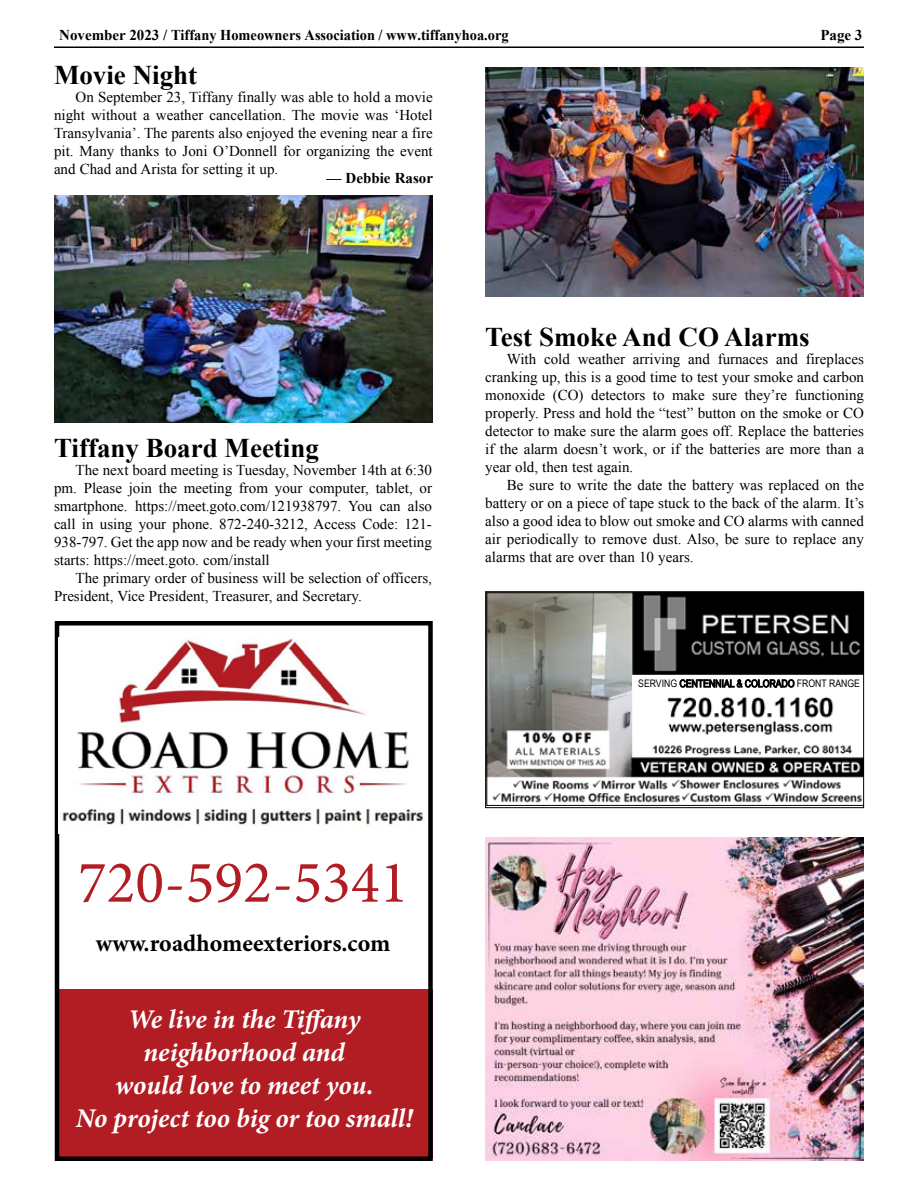
<style>
.page{position:relative;width:918px;height:1188px;background:#fff}
.page>*{position:absolute;margin:0;border:0;box-sizing:border-box;transform-origin:0 0}
.t1{font:60px "Minion Pro";color:#b21d23}
.t2{font:italic 700 27px/33px "Minion Pro";letter-spacing:-.005em;color:#fff;text-align:center}
.t3{font:700 27px "Times New Roman";color:#000}
.t4{font:700 24px "Minion Pro";color:#000}
.t5{font:15px/18px "Times New Roman";color:#000;text-align:justify}
.t6{font:700 15px "Times New Roman";color:#000}
.t7{font:10.35px "Arial Narrow";color:#000}
</style>
<div class="page">
<hr style="left:54px;top:46px;width:810px;height:2px;background:#000">
<img style="left:485px;top:837px;width:378px;height:324px">
<div style="left:55px;top:989px;width:378px;height:170px;background:#b21d23"></div>
<div style="left:55px;top:621px;width:378px;height:540px;border:4px solid #000"></div>
<img style="left:59px;top:637px;width:365px;height:197px">
<svg style="left:487px;top:593px;width:375px;height:213px"></svg>
<div style="left:632px;top:675px;width:232px;height:16px;background:#fff"></div>
<div style="left:485px;top:591px;width:379px;height:217px;border:1px solid #000"></div>
<img style="left:54px;top:196px;width:379px;height:226px">
<img style="left:485px;top:68px;width:379px;height:229px">
<p class="t6" style="left:59px;top:25px;width:451px">November 2023 / Tiffany Homeowners Association / www.tiffanyhoa.org</p>
<p class="t6" style="left:820px;top:25px;width:44px">Page 3</p>
<h2 class="t3" style="left:54px;top:57px;width:145px">Movie Night</h2>
<p class="t5" style="left:54px;top:88px;width:380px;text-indent:22px">On September 23, Tiffany finally was able to hold a movie night without a weather cancellation. The movie was ‘Hotel Transylvania’. The parents also enjoyed the evening near a fire pit. Many thanks to Joni O’Donnell for organizing the event and Chad and Arista for setting it up.</p>
<p class="t6" style="left:326px;top:168px;width:108px">— Debbie Rasor</p>
<h2 class="t3" style="left:54px;top:430px;width:267px">Tiffany Board Meeting</h2>
<p class="t5" style="left:54px;top:461px;width:380px;text-indent:22px">The next board meeting is Tuesday, November 14th at 6:30 pm. Please join the meeting from your computer, tablet, or smartphone. https://meet.goto.com/121938797. You can also call in using your phone. 872-240-3212, Access Code: 121- 938-797. Get the app now and be ready when your first meeting starts: https://meet.goto. com/install</p>
<p class="t5" style="left:54px;top:569px;width:380px;text-indent:22px">The primary order of business will be selection of officers,<br>President, Vice President, Treasurer, and Secretary.</p>
<h2 class="t3" style="left:485px;top:318px;width:326px">Test Smoke And CO Alarms</h2>
<p class="t5" style="left:485px;top:350px;width:380px;text-indent:22px">With cold weather arriving and furnaces and fireplaces cranking up, this is a good time to test your smoke and carbon monoxide (CO) detectors to make sure they’re functioning properly. Press and hold the “test” button on the smoke or CO detector to make sure the alarm goes off. Replace the batteries if the alarm doesn’t work, or if the batteries are more than a year old, then test again.</p>
<p class="t5" style="left:485px;top:476px;width:380px;text-indent:22px">Be sure to write the date the battery was replaced on the battery or on a piece of tape stuck to the back of the alarm. It’s also a good idea to blow out smoke and CO alarms with canned air periodically to remove dust. Also, be sure to replace any alarms that are over than 10 years.</p>
<p class="t7" style="left:638px;top:676px;width:223px">SERVING CENTENNIAL &amp; COLORADO FRONT RANGE</p>
<h1 class="t1" style="left:78px;top:842px;width:332px">720-592-5341</h1>
<h3 class="t4" style="left:96px;top:927px;width:296px">www.roadhomeexteriors.com</h3>
<h2 class="t2" style="left:76px;top:1002px;width:339px">We live in the Tiffany neighborhood and<br>would love to meet you.<br>No project too big or too small!</h2>
</div>
